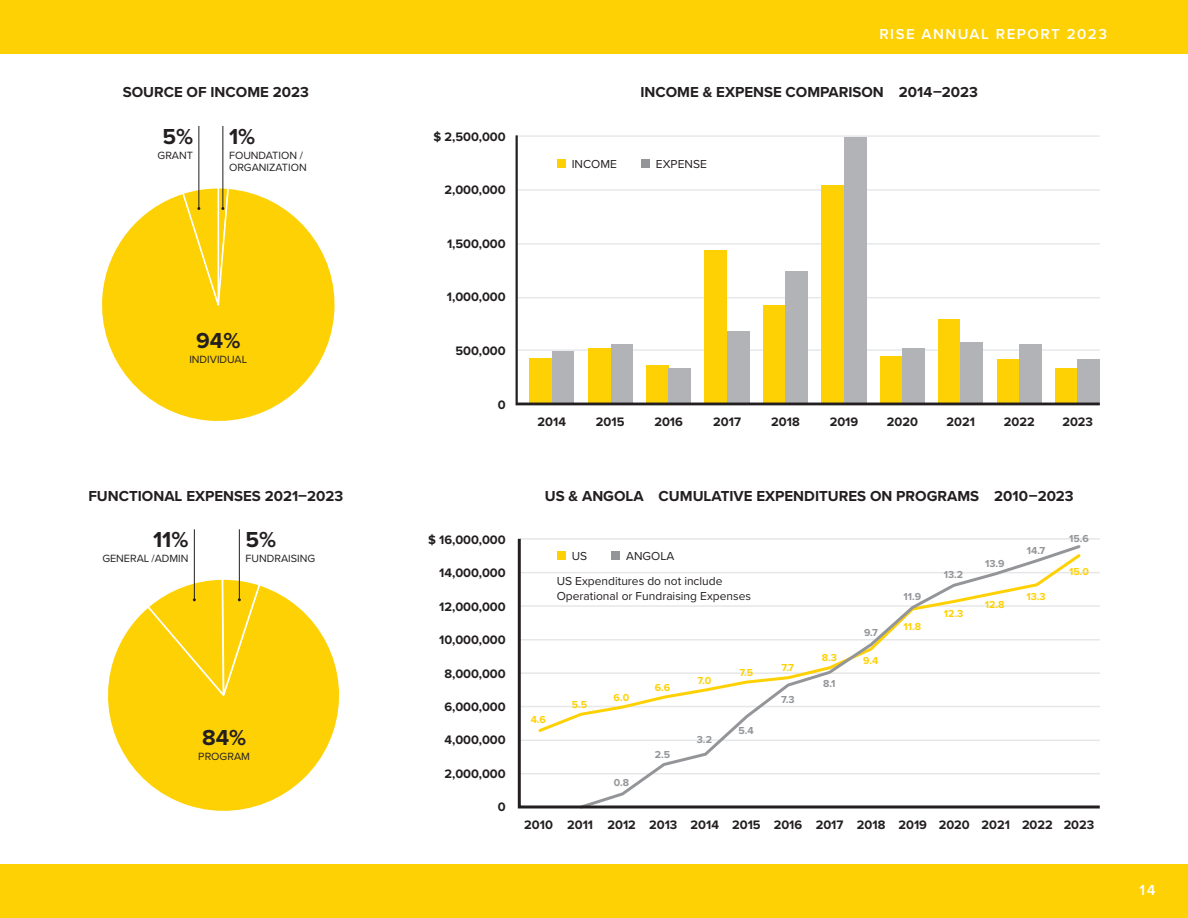
<style>
.page{position:relative;width:1188px;height:918px;background:#fff}
.page>*{position:absolute;margin:0;border:0;box-sizing:border-box;transform-origin:0 0}
.diagram{font:700 22.5px "Proxima Nova";color:#231f20}
.diagram_title{font:700 15px "Proxima Nova";color:#231f20}
.t1{font:600 15px "Proxima Nova";letter-spacing:.1em;color:#fff}
.diagram_years{font:700 12.75px "Proxima Nova";color:#231f20}
.t2{font:12px/14.2px "Proxima Nova";color:#231f20}
.diagram___text{font:10.8px/12px "Proxima Nova";color:#231f20}
.t3{font:700 10.5px "Proxima Nova";color:#fed105}
.t4{font:700 10.5px "Proxima Nova";color:#939598}
</style>
<div class="page">
<div style="left:0;top:0;width:1188px;height:54px;background:#fed105"></div>
<div style="left:0;top:864px;width:1188px;height:54px;background:#fed105"></div>
<svg style="left:516px;top:135px;width:584px;height:270px"></svg>
<div style="left:557px;top:159px;width:9px;height:9px;background:#fed105"></div>
<div style="left:641px;top:159px;width:9px;height:9px;background:#939598"></div>
<svg style="left:517px;top:538px;width:583px;height:271px"></svg>
<div style="left:557px;top:551px;width:9px;height:9px;background:#fed105"></div>
<div style="left:611px;top:551px;width:9px;height:9px;background:#939598"></div>
<svg style="left:108px;top:586px;width:231px;height:225px"></svg>
<hr style="left:194px;top:529px;width:1px;height:71px;background:#231f20">
<hr style="left:239px;top:529px;width:1px;height:71px;background:#231f20">
<svg style="left:146px;top:578px;width:115px;height:126px;background:#fdd521"></svg>
<svg style="left:102px;top:189px;width:233px;height:232px"></svg>
<hr style="left:198px;top:126px;width:1px;height:82px;background:#231f20">
<hr style="left:222px;top:126px;width:1px;height:82px;background:#231f20">
<svg style="left:181px;top:186px;width:49px;height:154px;background:#fcd41d"></svg>
<p class="t1" style="left:879px;top:25px;width:229px">RISE ANNUAL REPORT 2023</p>
<p class="diagram_title" style="left:123px;top:81px;width:188px">SOURCE OF INCOME 2023</p>
<p class="diagram" style="left:229px;top:119px;width:28px">1%</p>
<p class="diagram___text" style="left:229px;top:149px;width:79px">FOUNDATION /<br>ORGANIZATION</p>
<p class="diagram" style="left:162px;top:119px;width:32px">5%</p>
<p class="diagram___text" style="left:158px;top:149px;width:37px">GRANT</p>
<p class="diagram_years" style="left:434px;top:127px;width:74px">$ 2,500,000</p>
<p class="diagram_title" style="left:640px;top:81px;width:339px">INCOME &amp; EXPENSE COMPARISON 2014–2023</p>
<p class="t2" style="left:572px;top:156px;width:47px">INCOME</p>
<p class="t2" style="left:656px;top:156px;width:52px">EXPENSE</p>
<p class="diagram_years" style="left:444px;top:180px;width:63px">2,000,000</p>
<p class="diagram_years" style="left:447px;top:234px;width:60px">1,500,000</p>
<p class="diagram_years" style="left:447px;top:288px;width:60px">1,000,000</p>
<p class="diagram" style="left:196px;top:324px;width:46px">94%</p>
<p class="diagram___text" style="left:189px;top:353px;width:59px">INDIVIDUAL</p>
<p class="diagram_years" style="left:456px;top:341px;width:52px">500,000</p>
<p class="diagram_years" style="left:498px;top:395px;width:9px">0</p>
<p class="diagram_years" style="left:538px;top:412px;width:30px">2014</p>
<p class="diagram_years" style="left:596px;top:412px;width:30px">2015</p>
<p class="diagram_years" style="left:654px;top:412px;width:30px">2016</p>
<p class="diagram_years" style="left:713px;top:412px;width:29px">2017</p>
<p class="diagram_years" style="left:771px;top:412px;width:30px">2018</p>
<p class="diagram_years" style="left:830px;top:412px;width:30px">2019</p>
<p class="diagram_years" style="left:887px;top:412px;width:33px">2020</p>
<p class="diagram_years" style="left:947px;top:412px;width:30px">2021</p>
<p class="diagram_years" style="left:1004px;top:412px;width:32px">2022</p>
<p class="diagram_years" style="left:1062px;top:412px;width:32px">2023</p>
<p class="diagram_title" style="left:88px;top:485px;width:256px">FUNCTIONAL EXPENSES 2021–2023</p>
<p class="diagram" style="left:246px;top:523px;width:32px">5%</p>
<p class="diagram___text" style="left:246px;top:552px;width:71px">FUNDRAISING</p>
<p class="diagram" style="left:153px;top:523px;width:37px">11%</p>
<p class="diagram___text" style="left:102px;top:552px;width:88px">GENERAL /ADMIN</p>
<p class="diagram" style="left:202px;top:720px;width:46px">84%</p>
<p class="diagram___text" style="left:198px;top:750px;width:53px">PROGRAM</p>
<p class="diagram_years" style="left:428px;top:530px;width:79px">$ 16,000,000</p>
<p class="diagram_years" style="left:439px;top:564px;width:68px">14,000,000</p>
<p class="diagram_years" style="left:439px;top:597px;width:68px">12,000,000</p>
<p class="diagram_years" style="left:439px;top:630px;width:68px">10,000,000</p>
<p class="diagram_years" style="left:444px;top:664px;width:63px">8,000,000</p>
<p class="diagram_years" style="left:444px;top:697px;width:63px">6,000,000</p>
<p class="diagram_years" style="left:444px;top:731px;width:63px">4,000,000</p>
<p class="diagram_years" style="left:444px;top:764px;width:63px">2,000,000</p>
<p class="diagram_years" style="left:498px;top:797px;width:9px">0</p>
<p class="diagram_title" style="left:545px;top:485px;width:530px">US &amp; ANGOLA CUMULATIVE EXPENDITURES ON PROGRAMS 2010–2023</p>
<p class="t2" style="left:572px;top:549px;width:17px">US</p>
<p class="t2" style="left:626px;top:549px;width:50px">ANGOLA</p>
<p class="t2" style="left:557px;top:574px;width:196px">US Expenditures do not include<br>Operational or Fundraising Expenses</p>
<p class="t3" style="left:531px;top:712px;width:17px">4.6</p>
<p class="t3" style="left:572px;top:697px;width:17px">5.5</p>
<p class="t3" style="left:614px;top:689px;width:17px">6.0</p>
<p class="t4" style="left:614px;top:774px;width:17px">0.8</p>
<p class="t3" style="left:655px;top:679px;width:17px">6.6</p>
<p class="t4" style="left:655px;top:747px;width:17px">2.5</p>
<p class="t3" style="left:697px;top:672px;width:15px">7.0</p>
<p class="t4" style="left:697px;top:731px;width:17px">3.2</p>
<p class="t3" style="left:739px;top:664px;width:15px">7.5</p>
<p class="t4" style="left:739px;top:723px;width:17px">5.4</p>
<p class="t3" style="left:782px;top:660px;width:14px">7.7</p>
<p class="t4" style="left:781px;top:691px;width:15px">7.3</p>
<p class="t4" style="left:864px;top:625px;width:15px">9.7</p>
<p class="t3" style="left:822px;top:650px;width:17px">8.3</p>
<p class="t3" style="left:863px;top:653px;width:17px">9.4</p>
<p class="t4" style="left:823px;top:676px;width:14px">8.1</p>
<p class="t4" style="left:903px;top:589px;width:19px">11.9</p>
<p class="t3" style="left:903px;top:619px;width:19px">11.8</p>
<p class="t4" style="left:944px;top:567px;width:21px">13.2</p>
<p class="t3" style="left:944px;top:605px;width:21px">12.3</p>
<p class="t4" style="left:985px;top:556px;width:21px">13.9</p>
<p class="t3" style="left:985px;top:597px;width:21px">12.8</p>
<p class="t4" style="left:1027px;top:543px;width:20px">14.7</p>
<p class="t3" style="left:1026px;top:589px;width:21px">13.3</p>
<p class="t4" style="left:1069px;top:531px;width:21px">15.6</p>
<p class="t3" style="left:1069px;top:563px;width:21px">15.0</p>
<p class="diagram_years" style="left:524px;top:815px;width:30px">2010</p>
<p class="diagram_years" style="left:567px;top:815px;width:28px">2011</p>
<p class="diagram_years" style="left:608px;top:815px;width:30px">2012</p>
<p class="diagram_years" style="left:649px;top:815px;width:30px">2013</p>
<p class="diagram_years" style="left:691px;top:815px;width:30px">2014</p>
<p class="diagram_years" style="left:732px;top:815px;width:30px">2015</p>
<p class="diagram_years" style="left:774px;top:815px;width:30px">2016</p>
<p class="diagram_years" style="left:816px;top:815px;width:29px">2017</p>
<p class="diagram_years" style="left:857px;top:815px;width:30px">2018</p>
<p class="diagram_years" style="left:898px;top:815px;width:30px">2019</p>
<p class="diagram_years" style="left:939px;top:815px;width:33px">2020</p>
<p class="diagram_years" style="left:982px;top:815px;width:30px">2021</p>
<p class="diagram_years" style="left:1022px;top:815px;width:32px">2022</p>
<p class="diagram_years" style="left:1064px;top:815px;width:32px">2023</p>
<p class="t1" style="left:1140px;top:882px;width:17px">14</p>
</div>
